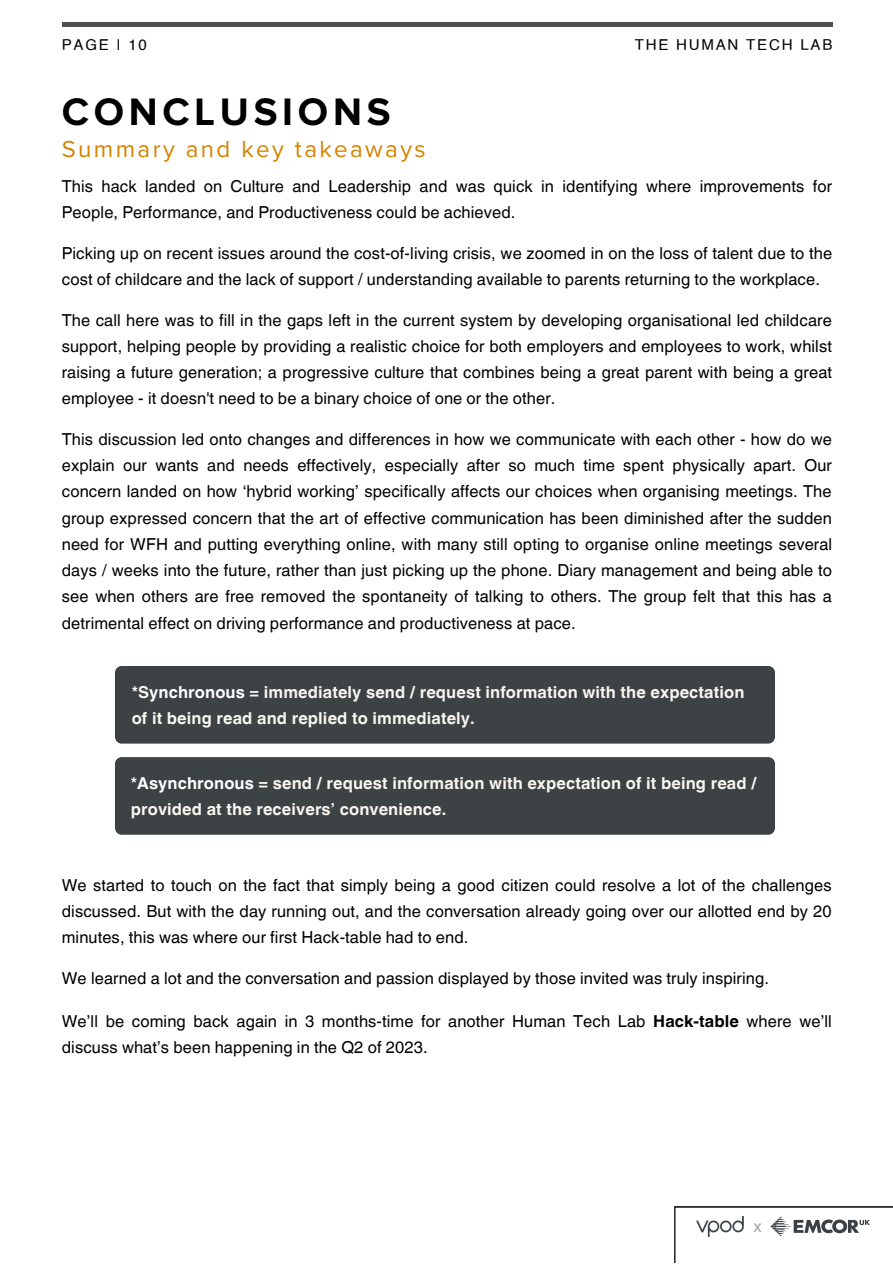
<style>
.page{position:relative;width:893px;height:1264px;background:#fff}
.page>*{position:absolute;margin:0;border:0;box-sizing:border-box;transform-origin:0 0}
.t1{font:700 39.6px "Proxima Nova A";letter-spacing:.12em;color:#000}
.t2{font:24px "Proxima Nova";letter-spacing:.1em;color:#d58300}
.t3{font:16.5px/26.2px "Helvetica World";letter-spacing:.005em;color:#000}
.t4{font:700 16.5px/25.8px "Helvetica World";letter-spacing:.005em;color:#faf6f1}
.t5{font:16.5px "Helvetica World";color:#a6a6a6}
.t6{font:15px "Helvetica";letter-spacing:.12em;color:#000}
.s1{color:#fff}
.s2{font-weight:700}
</style>
<div class="page">
<hr style="left:62px;top:23px;width:770px;height:3px;background:#3a3b3c">
<svg style="left:674px;top:1206px;width:218px;height:56px"></svg>
<div style="left:115px;top:666px;width:660px;height:77px;background:#3d4245"></div>
<div style="left:115px;top:757px;width:660px;height:77px;background:#3d4245"></div>
<p class="t6" style="left:62px;top:39px;width:87px">PAGE | 10</p>
<p class="t6" style="left:634px;top:39px;width:199px">THE HUMAN TECH LAB</p>
<p class="t1" style="left:62px;top:88px;width:330px">CONCLUSIONS</p>
<p class="t2" style="left:62px;top:134px;width:365px">Summary and key takeaways</p>
<p class="t3" style="left:62px;top:173px;width:771px">This hack landed on Culture and Leadership and was quick in identifying where improvements for<br>People, Performance, and Productiveness could be achieved.</p>
<p class="t3" style="left:62px;top:240px;width:772px">Picking up on recent issues around the cost-of-living crisis, we zoomed in on the loss of talent due to the cost of childcare and the lack of support / understanding available to parents returning to the workplace.</p>
<p class="t3" style="left:62px;top:307px;width:771px;text-align:justify">The call here was to fill in the gaps left in the current system by developing organisational led childcare support, helping people by providing a realistic choice for both employers and employees to work, whilst raising a future generation; a progressive culture that combines being a great parent with being a great employee - it doesn't need to be a binary choice of one or the other.</p>
<p class="t3" style="left:62px;top:426px;width:771px;text-align:justify">This discussion led onto changes and differences in how we communicate with each other - how do we explain our wants and needs effectively, especially after so much time spent physically apart. Our concern landed on how ‘hybrid working’ specifically affects our choices when organising meetings. The group expressed concern that the art of effective communication has been diminished after the sudden need for WFH and putting everything online, with many still opting to organise online meetings several days / weeks into the future, rather than just picking up the phone. Diary management and being able to see when others are free removed the spontaneity of talking to others. The group felt that this has a detrimental effect on driving performance and productiveness at pace.</p>
<p class="t4" style="left:132px;top:677px;width:614px">*S<span class="s1">ynchronous</span> = immediately send / request information with the expectation of it being read and replied to immediately.</p>
<p class="t4" style="left:131px;top:768px;width:627px">*<span class="s1">Asynchronous</span> = send / request information with expectation of it being read / provided at the receivers’ convenience.</p>
<p class="t3" style="left:62px;top:872px;width:771px;text-align:justify">We started to touch on the fact that simply being a good citizen could resolve a lot of the challenges discussed. But with the day running out, and the conversation already going over our allotted end by 20 minutes, this was where our first Hack-table had to end.</p>
<p class="t3" style="left:62px;top:965px;width:708px">We learned a lot and the conversation and passion displayed by those invited was truly inspiring.</p>
<p class="t3" style="left:62px;top:1007px;width:771px">We’ll be coming back again in 3 months-time for another Human Tech Lab <span class="s2">Hack-table</span> where we’ll discuss what’s been happening in the Q2 of 2023.</p>
<p class="t5" style="left:753px;top:1216px;width:10px">x</p>
</div>
